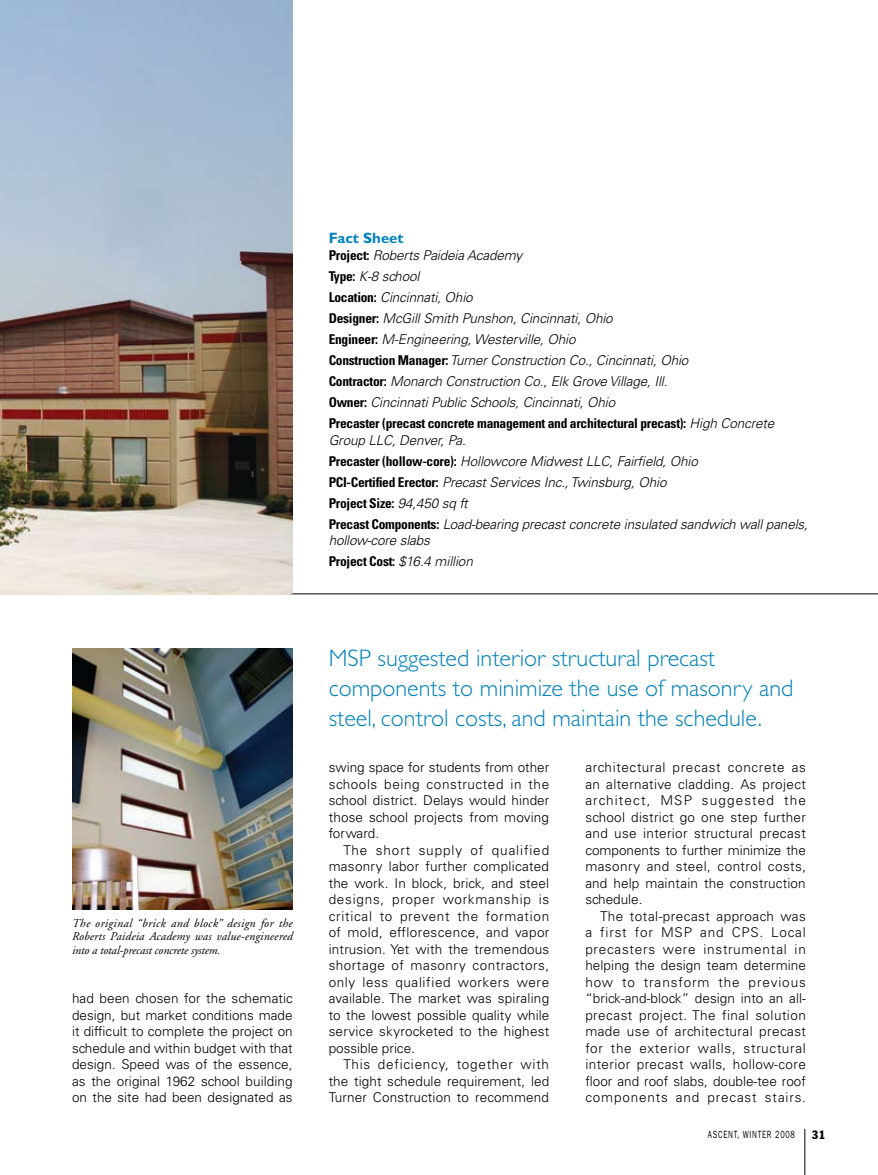
<style>
.page{position:relative;width:878px;height:1175px;background:#fff}
.page>*{position:absolute;margin:0;border:0;box-sizing:border-box;transform-origin:0 0}
.t1{font:300 24px/30px "Gill Sans";color:#0082bb}
.t2{font:700 15px "Gill Sans";color:#0082bb}
.t3{font:300 13.5px/16.5px "Univers";letter-spacing:.01em;color:#000;text-align:justify}
.t4{font:italic 300 13.5px/21px "Univers";letter-spacing:-.01em;color:#000}
.t5{font:italic 12px/13.5px "Adobe Garamond";letter-spacing:-.01em;color:#000;text-align:justify}
.t6{font:condensed 12px "Franklin Gothic";color:#000}
.t7{font:10.5px "Franklin Gothic";letter-spacing:.1em;color:#000;scale:.7 1}
.s1{font-weight:700;font-style:normal;font-stretch:condensed}
</style>
<div class="page">
<hr style="left:293px;top:593px;width:585px;height:1px;background:#000">
<img style="left:0;top:0;width:293px;height:594px">
<img style="left:72px;top:648px;width:221px;height:261px">
<hr style="left:804px;top:1128px;width:1px;height:46px;background:#000">
<p class="t5" style="left:72px;top:916px;width:222px">The original “brick and block” design for the Roberts Paideia Academy was value-engineered into a total-precast concrete system.</p>
<p class="t3" style="left:72px;top:990px;width:222px">had been chosen for the schematic design, but market conditions made it difficult to complete the project on schedule and within budget with that design. Speed was of the essence, as the original 1962 school building on the site had been designated as</p>
<p class="t2" style="left:329px;top:229px;width:76px">Fact Sheet</p>
<p class="t4" style="left:329px;top:245px;width:447px"><span class="s1">Project:</span> Roberts Paideia Academy<br><span class="s1">Type:</span> K-8 school<br><span class="s1">Location:</span> Cincinnati, Ohio<br><span class="s1">Designer:</span> McGill Smith Punshon, Cincinnati, Ohio<br><span class="s1">Engineer:</span> M-Engineering, Westerville, Ohio<br><span class="s1">Construction Manager:</span> Turner Construction Co., Cincinnati, Ohio<br><span class="s1">Contractor:</span> Monarch Construction Co., Elk Grove Village, Ill.<br><span class="s1">Owner:</span> Cincinnati Public Schools, Cincinnati, Ohio<br><span class="s1">Precaster (precast concrete management and architectural precast):</span> High Concrete</p>
<p class="t4" style="left:329px;top:429px;width:481px">Group LLC, Denver, Pa.<br><span class="s1">Precaster (hollow-core):</span> Hollowcore Midwest LLC, Fairfield, Ohio<br><span class="s1">PCI-Certified Erector:</span> Precast Services Inc., Twinsburg, Ohio<br><span class="s1">Project Size:</span> 94,450 sq ft<br><span class="s1">Precast Components:</span> Load-bearing precast concrete insulated sandwich wall panels,</p>
<p class="t4" style="left:329px;top:530px;width:146px">hollow-core slabs<br><span class="s1">Project Cost:</span> $16.4 million</p>
<h1 class="t1" style="left:329px;top:643px;width:466px">MSP suggested interior structural precast components to minimize the use of masonry and steel, control costs, and maintain the schedule.</h1>
<p class="t3" style="left:329px;top:759px;width:222px">swing space for students from other schools being constructed in the school district. Delays would hinder those school projects from moving forward.</p>
<p class="t3" style="left:329px;top:841px;width:222px;text-indent:15px">The short supply of qualified masonry labor further complicated the work. In block, brick, and steel designs, proper workmanship is critical to prevent the formation of mold, efflorescence, and vapor intrusion. Yet with the tremendous shortage of masonry contractors, only less qualified workers were available. The market was spiraling to the lowest possible quality while service skyrocketed to the highest possible price.</p>
<p class="t3" style="left:329px;top:1056px;width:222px;text-indent:15px">This deficiency, together with the tight schedule requirement, led Turner Construction to recommend</p>
<p class="t3" style="left:585px;top:759px;width:222px">architectural precast concrete as an alternative cladding. As project architect, MSP suggested the school district go one step further and use interior structural precast components to further minimize the masonry and steel, control costs, and help maintain the construction schedule.</p>
<p class="t3" style="left:585px;top:907px;width:222px;text-indent:15px">The total-precast approach was a first for MSP and CPS. Local precasters were instrumental in helping the design team determine how to transform the previous “brick-and-block” design into an all&shy;precast project. The final solution made use of architectural precast for the exterior walls, structural interior precast walls, hollow-core floor and roof slabs, double-tee roof components and precast stairs.</p>
<p class="t7" style="left:708px;top:1128px;width:126px">ASCENT, WINTER 2008</p>
<p class="t6" style="left:811px;top:1127px;width:15px">31</p>
</div>
